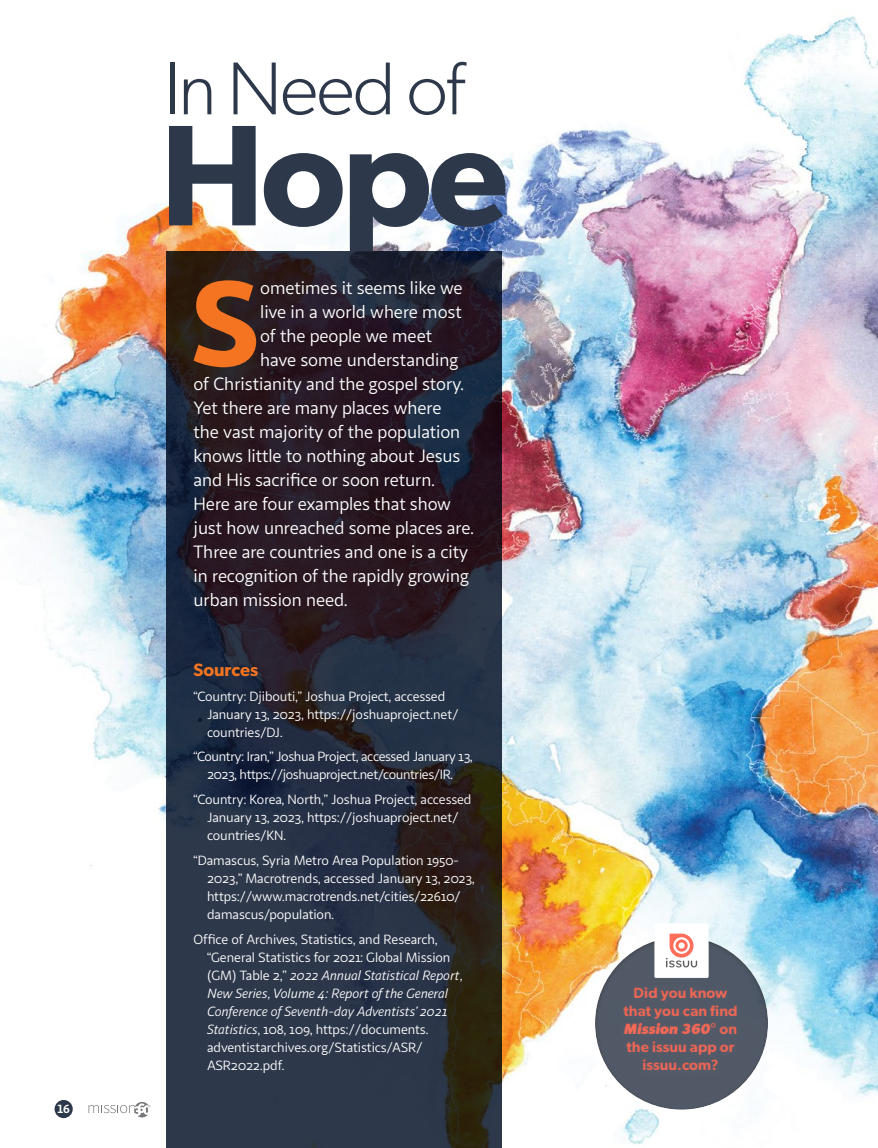
<style>
.page{position:relative;width:878px;height:1148px;background:#fff}
.page>*{position:absolute;margin:0;border:0;box-sizing:border-box;transform-origin:0 0}
.t1{font:600 144px "Gibson";color:#2d384b}
.t2{font:900 122.4px "Sana Sans";color:#f47421}
.t3{font:300 75px "Gibson";letter-spacing:-.03em;color:#2d384b}
.t4{font:18px "Sana Sans";letter-spacing:-.005em;color:#fff}
.t5{font:600 18px "Gibson";color:#f47421}
.t6{font:600 15px/18px "Gibson";color:#ff6e5b;text-align:center}
.t7{font:13.5px/18px "Sana Sans";letter-spacing:-.01em;color:#fff}
.t8{font:13.5px/18px "Sana Sans";letter-spacing:-.03em;color:#fff;text-align:center}
.t9{font:700 12px "Sana Sans";color:#fff}
.s1{font-style:italic}
.s2{font-weight:700;font-style:italic}
</style>
<div class="page">
<img style="left:0;top:16px;width:878px;height:1132px">
<div style="left:55px;top:1100px;width:17px;height:17px;background:#2d384b;border-radius:50%"></div>
<div style="left:55px;top:1099px;width:18px;height:19px;border:2px solid #2d384b;border-radius:50%"></div>
<svg style="left:88px;top:1101px;width:62px;height:16px"></svg>
<svg style="left:166px;top:251px;width:335px;height:897px;background:#262634"></svg>
<div style="left:580px;top:925px;width:199px;height:185px;background:#000;opacity:.7"></div>
<div style="left:654px;top:923px;width:54px;height:54px;background:#fff"></div>
<svg style="left:666px;top:933px;width:31px;height:34px"></svg>
<p class="t9" style="left:57px;top:1101px;width:14px">16</p>
<h3 class="t3" style="left:164px;top:43px;width:301px">In Need of</h3>
<h1 class="t1" style="left:160px;top:89px;width:350px">Hope</h1>
<h2 class="t2" style="left:189px;top:243px;width:73px">S</h2>
<h3 class="t4" style="left:260px;top:277px;width:204px">ometimes it seems like we</h3>
<h3 class="t4" style="left:260px;top:301px;width:203px">live in a world where most</h3>
<h3 class="t4" style="left:260px;top:325px;width:173px">of the people we meet</h3>
<h3 class="t4" style="left:260px;top:349px;width:200px">have some understanding</h3>
<h3 class="t4" style="left:193px;top:373px;width:272px">of Christianity and the gospel story.</h3>
<h3 class="t4" style="left:193px;top:397px;width:249px">Yet there are many places where</h3>
<h3 class="t4" style="left:193px;top:421px;width:268px">the vast majority of the population</h3>
<h3 class="t4" style="left:193px;top:445px;width:268px">knows little to nothing about Jesus</h3>
<h3 class="t4" style="left:193px;top:469px;width:243px">and His sacrifice or soon return.</h3>
<h3 class="t4" style="left:193px;top:493px;width:259px">Here are four examples that show</h3>
<h3 class="t4" style="left:193px;top:517px;width:282px">just how unreached some places are.</h3>
<h3 class="t4" style="left:193px;top:541px;width:276px">Three are countries and one is a city</h3>
<h3 class="t4" style="left:193px;top:565px;width:277px">in recognition of the rapidly growing</h3>
<h3 class="t4" style="left:193px;top:589px;width:156px">urban mission need.</h3>
<h3 class="t5" style="left:193px;top:659px;width:66px">Sources</h3>
<p class="t7" style="left:207px;top:687px;width:253px;text-indent:-14px">“Country: Djibouti,” Joshua Project, accessed<br>January 13, 2023, https://joshuaproject.net/ countries/DJ.</p>
<p class="t8" style="left:193px;top:748px;width:281px">“Country: Iran,” Joshua Project, accessed January 13,<br>2023, https://joshuaproject.net/countries/IR.</p>
<p class="t7" style="left:207px;top:790px;width:266px;text-indent:-14px">“Country: Korea, North,” Joshua Project, accessed<br>January 13, 2023, https://joshuaproject.net/ countries/KN.</p>
<p class="t7" style="left:207px;top:851px;width:269px;text-indent:-14px">“Damascus, Syria Metro Area Population 1950- 2023,” Macrotrends, accessed January 13, 2023, https://www.macrotrends.net/cities/22610/ damascus/population.</p>
<p class="t7" style="left:207px;top:930px;width:257px;text-indent:-14px">Office of Archives, Statistics, and Research, “General Statistics for 2021: Global Mission (GM) Table 2,” <span class="s1">2022 Annual Statistical Report, New Series, Volume 4: Report of the General Conference of Seventh-day Adventists’ 2021<br>Statistics</span>, 108, 109, https://documents. adventistarchives.org/Statistics/ASR/ ASR2022.pdf.</p>
<p class="t6" style="left:623px;top:983px;width:116px">Did you know that you can find<br><span class="s2">Mission 360</span>° on the issuu app or issuu.com?</p>
</div>
